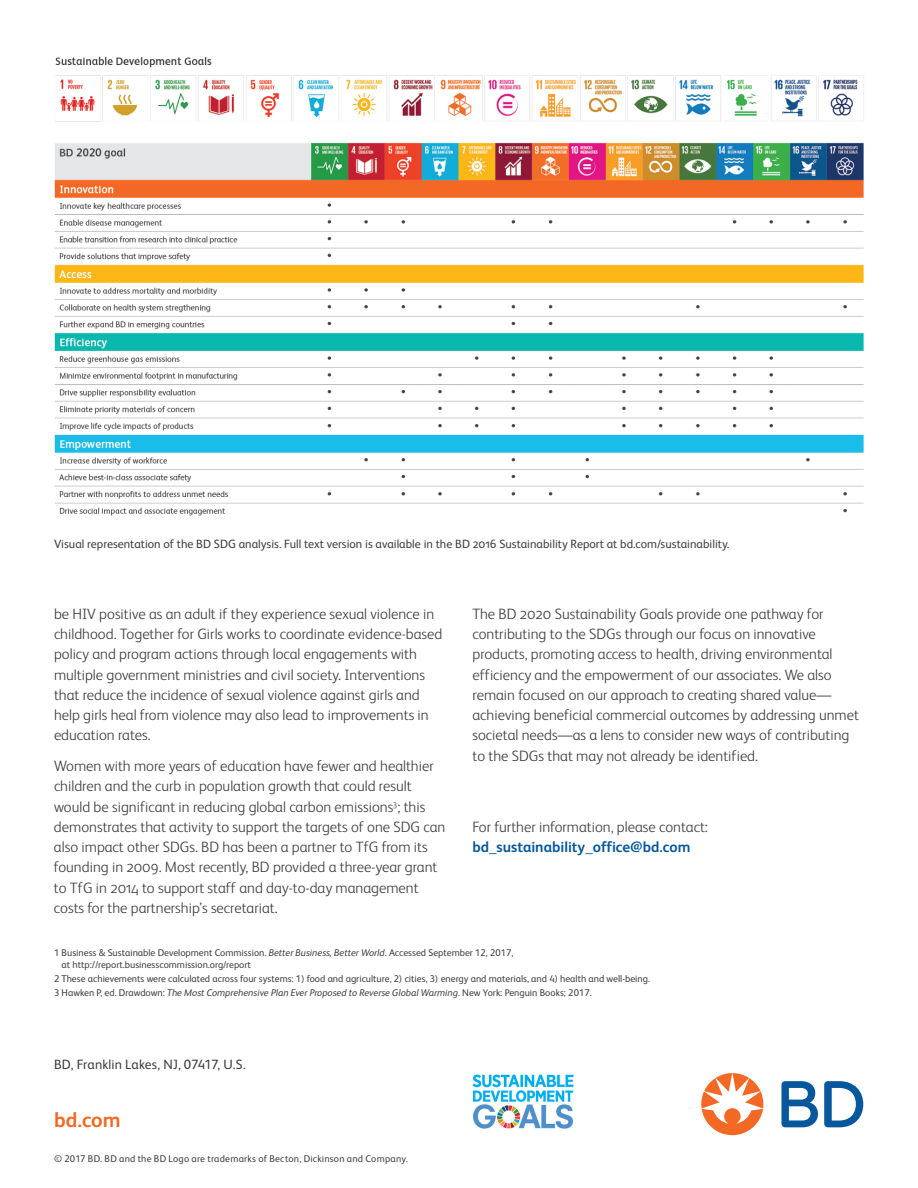
<style>
.page{position:relative;width:918px;height:1188px;background:#fff}
.page>*{position:absolute;margin:0;border:0;box-sizing:border-box;transform-origin:0 0}
.t1{font:700 21px "FS Albert Pro";color:#f36824}
.t2{font:300 15px/20.2px "FS Albert Pro";color:#3e3e3f}
.t3{font:700 15px "FS Albert Pro";color:#06579c}
.t4{font:13.5px "FS Albert Pro";letter-spacing:.005em;color:#3e3e3f}
.t5{font:12px "FS Albert Pro";color:#3e3e3f}
.t6{font:9.75px/11.2px "FS Albert Pro";color:#3e3e3f}
.t7{font:9.75px "FS Albert Pro";letter-spacing:.02em;color:#3e3e3f}
.s1{font-style:italic}
</style>
<div class="page">
<svg style="left:781px;top:1081px;width:82px;height:46px"></svg>
<svg style="left:701px;top:1073px;width:62px;height:62px"></svg>
<img style="left:472px;top:1074px;width:102px;height:55px">
<img style="left:54px;top:56px;width:810px;height:460px">
<p class="t5" style="left:54px;top:535px;width:677px">Visual representation of the BD SDG analysis. Full text version is available in the BD 2016 Sustainability Report at bd.com/sustainability.</p>
<p class="t2" style="left:54px;top:603px;width:390px">be HIV positive as an adult if they experience sexual violence in childhood. Together for Girls works to coordinate evidence-based policy and program actions through local engagements with multiple government ministries and civil society. Interventions that reduce the incidence of sexual violence against girls and help girls heal from violence may also lead to improvements in education rates.</p>
<p class="t2" style="left:54px;top:755px;width:393px">Women with more years of education have fewer and healthier children and the curb in population growth that could result would be significant in reducing global carbon emissions<sup>3</sup>; this demonstrates that activity to support the targets of one SDG can also impact other SDGs. BD has been a partner to TfG from its founding in 2009. Most recently, BD provided a three-year grant to TfG in 2014 to support staff and day-to-day management costs for the partnership’s secretariat.</p>
<p class="t2" style="left:472px;top:603px;width:388px">The BD 2020 Sustainability Goals provide one pathway for contributing to the SDGs through our focus on innovative products, promoting access to health, driving environmental efficiency and the empowerment of our associates. We also remain focused on our approach to creating shared value— achieving beneficial commercial outcomes by addressing unmet societal needs—as a lens to consider new ways of contributing to the SDGs that may not already be identified.</p>
<p class="t2" style="left:472px;top:816px;width:237px">For further information, please contact:</p>
<p class="t3" style="left:472px;top:836px;width:219px">bd_sustainability_office@bd.com</p>
<p class="t6" style="left:62px;top:947px;width:454px;text-indent:-8px">1 Business &amp; Sustainable Development Commission. <span class="s1">Better Business, Better World</span>. Accessed September 12, 2017, at http://report.businesscommission.org/report</p>
<p class="t6" style="left:54px;top:971px;width:598px;line-height:14.2px">2 These achievements were calculated across four systems: 1) food and agriculture, 2) cities, 3) energy and materials, and 4) health and well-being.<br>3 Hawken P, ed. Drawdown: <span class="s1">The Most Comprehensive Plan Ever Proposed to Reverse Global Warming</span>. New York: Penguin Books; 2017.</p>
<p class="t4" style="left:54px;top:1055px;width:193px">BD, Franklin Lakes, NJ, 07417, U.S.</p>
<h1 class="t1" style="left:54px;top:1105px;width:68px">bd.com</h1>
<p class="t7" style="left:54px;top:1152px;width:355px">© 2017 BD. BD and the BD Logo are trademarks of Becton, Dickinson and Company.</p>
</div>
